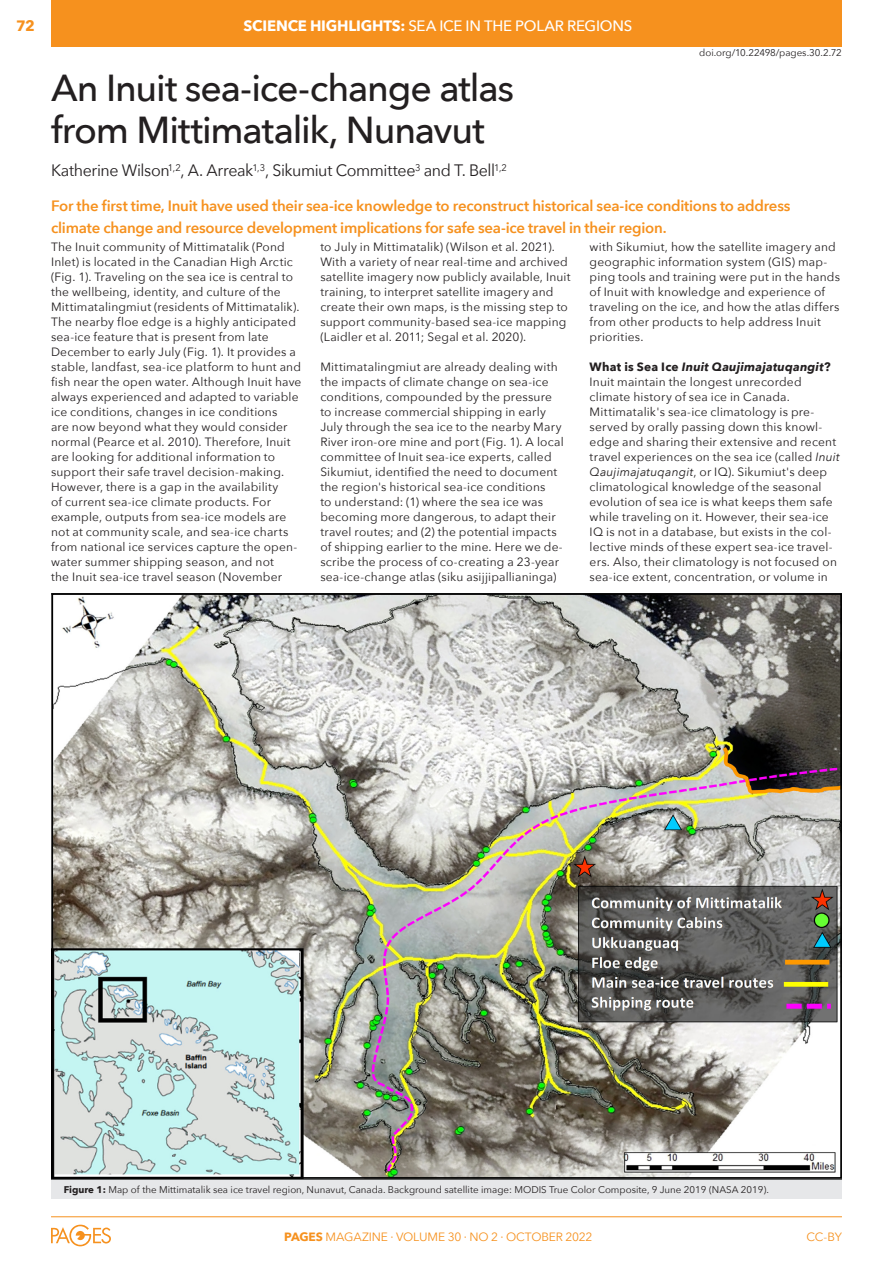
<style>
.page{position:relative;width:893px;height:1263px;background:#fff}
.page>*{position:absolute;margin:0;border:0;box-sizing:border-box;transform-origin:0 0}
.ARTICLE-Title{font:500 37.5px/42px "Avenir Next";letter-spacing:-.03em;color:#231f20}
.ARTICLE-Authors{font:16.5px "Avenir Next";letter-spacing:-.025em;color:#231f20}
.ARTICLE-Abstract{font:600 15px/22.5px "Avenir Next";letter-spacing:-.015em;color:#f6911e}
.t1{font:500 15px "Avenir Next";letter-spacing:-.015em;color:#fff}
.t2{font:700 15px "Avenir Next";color:#f6911e}
._3col-text{font:12px/15px "Avenir Next";letter-spacing:.015em;color:#231f20}
.t3{font:12px "Avenir Next";letter-spacing:-.005em;color:#f6911e}
._3col-subtitles{font:italic 700 12px "Avenir Next";letter-spacing:.015em;color:#231f20}
.ARTICLE-Figure_Capti{font:9.75px "Avenir Next";color:#231f20}
.DOI{font:9.75px "Avenir Next";letter-spacing:-.005em;color:#231f20}
.s1{font-weight:700}
.s2{font-style:normal}
.s3{font-style:italic}
</style>
<div class="page">
<hr style="left:51px;top:1216px;width:791px;height:1px;background:#f6911e">
<svg style="left:51px;top:1225px;width:60px;height:21px"></svg>
<div style="left:51px;top:0;width:791px;height:46px;background:#f6911e"></div>
<div style="left:51px;top:1179px;width:791px;height:20px;background:#e6e7e9"></div>
<img style="left:54px;top:596px;width:785px;height:580px">
<p class="t2" style="left:16px;top:13px;width:20px">72</p>
<p class="t1" style="left:244px;top:13px;width:388px"><span class="s1">SCIENCE HIGHLIGHTS:</span> Sea ice in the polar regions</p>
<p class="ARTICLE-Title" style="left:51px;top:66px;width:465px">An I nuit sea-ice-change atlas from Mittimatalik, N unavut</p>
<p class="ARTICLE-Authors" style="left:51px;top:157px;width:457px">Katherine Wilson<sup>1,2</sup>, A. Arreak<sup>1,3</sup>, Sikumiut Committee<sup>3</sup> and T. Bell<sup>1,2</sup></p>
<p class="DOI" style="left:699px;top:45px;width:144px">doi.org/10.22498/pages.30.2.72</p>
<p class="ARTICLE-Abstract" style="left:51px;top:194px;width:741px">For the first time, Inuit have used their sea-ice knowledge to reconstruct historical sea-ice conditions to address climate change and resource development implications for safe sea-ice travel in their region.</p>
<p class="_3col-text" style="left:51px;top:239px;width:252px">The Inuit community of Mittimatalik (Pond Inlet) is located in the Canadian High Arctic (Fig. 1). Traveling on the sea ice is central to the wellbeing, identity, and culture of the Mittimatalingmiut (residents of Mittimatalik).<br>The nearby floe edge is a highly anticipated sea-ice feature that is present from late December to early July (Fig. 1). It provides a stable, landfast, sea-ice platform to hunt and fish near the open water. Although Inuit have always experienced and adapted to variable ice conditions, changes in ice conditions<br>are now beyond what they would consider normal (Pearce et al. 2010). Therefore, Inuit are looking for additional information to support their safe travel decision-making.<br>However, there is a gap in the availability<br>of current sea-ice climate products. For example, outputs from sea-ice models are not at community scale, and sea-ice charts from national ice services capture the open&shy;water summer shipping season, and not<br>the Inuit sea-ice travel season (November</p>
<p class="_3col-text" style="left:320px;top:239px;width:252px">to July in Mittimatalik) (Wilson et al. 2021).<br>With a variety of near real-time and archived satellite imagery now publicly available, Inuit training, to interpret satellite imagery and create their own maps, is the missing step to support community-based sea-ice mapping (Laidler et al. 2011; Segal et al. 2020).</p>
<p class="_3col-text" style="left:320px;top:359px;width:245px">Mittimatalingmiut are already dealing with the impacts of climate change on sea-ice conditions, compounded by the pressure to increase commercial shipping in early July through the sea ice to the nearby Mary River iron-ore mine and port (Fig. 1). A local committee of Inuit sea-ice experts, called Sikumiut, identified the need to document the region's historical sea-ice conditions<br>to understand: (1) where the sea ice was becoming more dangerous, to adapt their travel routes; and (2) the potential impacts of shipping earlier to the mine. Here we de&shy;scribe the process of co-creating a 23-year sea-ice-change atlas (siku asijjipallianinga)</p>
<p class="_3col-text" style="left:590px;top:239px;width:252px">with Sikumiut, how the satellite imagery and geographic information system (GIS) map&shy;ping tools and training were put in the hands of Inuit with knowledge and experience of traveling on the ice, and how the atlas differs from other products to help address Inuit priorities.</p>
<p class="_3col-subtitles" style="left:590px;top:357px;width:243px"><span class="s2">What is Sea Ice</span> Inuit Qaujimajatuqangit<span class="s2">?</span></p>
<p class="_3col-text" style="left:590px;top:374px;width:252px">Inuit maintain the longest unrecorded climate history of sea ice in Canada.<br>Mittimatalik's sea-ice climatology is pre&shy;served by orally passing down this knowl&shy;edge and sharing their extensive and recent travel experiences on the sea ice (called <span class="s3">Inuit Qaujimajatuqangit</span>, or IQ). Sikumiut's deep climatological knowledge of the seasonal evolution of sea ice is what keeps them safe while traveling on it. However, their sea-ice IQ is not in a database, but exists in the col&shy;lective minds of these expert sea-ice travel&shy;ers. Also, their climatology is not focused on sea-ice extent, concentration, or volume in</p>
<p class="ARTICLE-Figure_Capti" style="left:64px;top:1182px;width:707px"><span class="s1">Figure 1:</span> Map of the Mittimatalik sea ice travel region, Nunavut, Canada. Background satellite image: MODIS True Color Composite, 9 June 2019 (NASA 2019).</p>
<p class="t3" style="left:284px;top:1227px;width:310px"><span class="s1">PAGES</span> MAGAZINE ∙ VOLUME 30 ∙ NO 2 ∙ Octo ber 2022</p>
<p class="t3" style="left:807px;top:1227px;width:37px">CC-BY</p>
</div>
